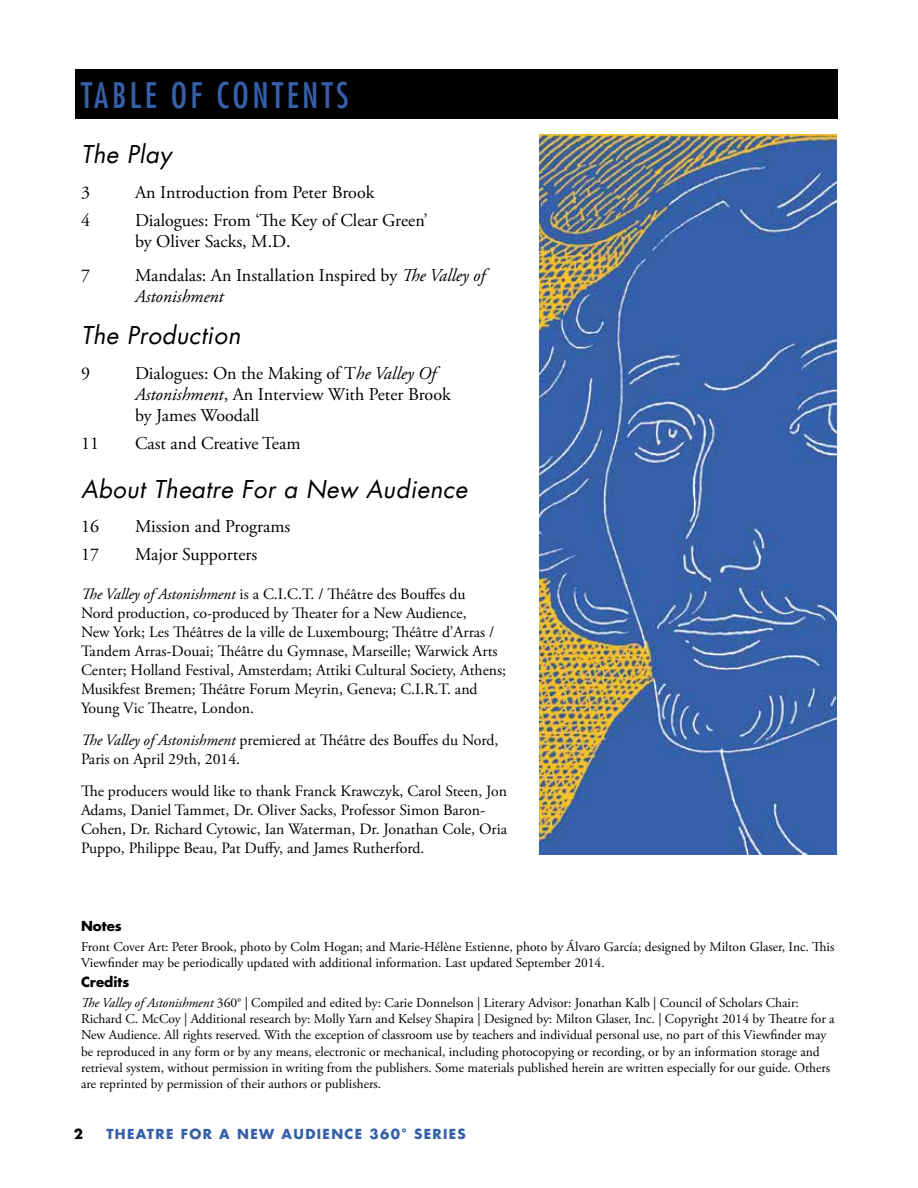
<style>
.page{position:relative;width:918px;height:1188px;background:#fff}
.page>*{position:absolute;margin:0;border:0;box-sizing:border-box;transform-origin:0 0}
.t1{font:condensed 34.5px "Futura LT";letter-spacing:.1em;color:#3560a9}
.t2{font:italic 24px "Futura LT";letter-spacing:.02em;color:#000}
.t3{font:18px/21px "Adobe Garamond Pro";color:#000}
.t4{font:15.75px/18.9px "Adobe Garamond Pro";color:#000}
.t5{font:13.5px/16.2px "Adobe Garamond Pro";color:#000}
.t6{font:700 13.5px "Futura LT";letter-spacing:.1em;color:#3560a9}
.t7{font:700 13.5px "Futura LT";color:#000}
.s1{font-style:italic}
</style>
<div class="page">
<div style="left:75px;top:69px;width:763px;height:49px;background:#000"></div>
<img style="left:539px;top:135px;width:298px;height:719px">
<h1 class="t1" style="left:81px;top:75px;width:269px">TABLE OF CONTENTS</h1>
<h2 class="t2" style="left:81px;top:139px;width:92px">The Play</h2>
<h3 class="t3" style="left:81px;top:182px;width:10px">3</h3>
<h3 class="t3" style="left:135px;top:182px;width:241px">An Introduction from Peter Brook</h3>
<h3 class="t3" style="left:81px;top:210px;width:10px">4</h3>
<h3 class="t3" style="left:135px;top:210px;width:294px">Dialogues: From ‘The Key of Clear Green’ by Oliver Sacks, M.D.</h3>
<h3 class="t3" style="left:81px;top:266px;width:10px">7</h3>
<h3 class="t3" style="left:135px;top:266px;width:352px">Mandalas: An Installation Inspired by <span class="s1">The Valley of<br>Astonishment</span></h3>
<h2 class="t2" style="left:81px;top:320px;width:161px">The Production</h2>
<h3 class="t3" style="left:81px;top:363px;width:10px">9</h3>
<h3 class="t3" style="left:135px;top:363px;width:317px">Dialogues: On the Making of T<span class="s1">he Valley Of<br>Astonishment</span>, An Interview With Peter Brook by James Woodall</h3>
<h3 class="t3" style="left:81px;top:433px;width:19px">11</h3>
<h3 class="t3" style="left:135px;top:433px;width:167px">Cast and Creative Team</h3>
<h2 class="t2" style="left:81px;top:474px;width:388px">About Theatre For a New Audience</h2>
<h3 class="t3" style="left:81px;top:517px;width:19px">16</h3>
<h3 class="t3" style="left:135px;top:517px;width:157px">Mission and Programs</h3>
<h3 class="t3" style="left:81px;top:544px;width:19px">17</h3>
<h3 class="t3" style="left:135px;top:544px;width:124px">Major Supporters</h3>
<p class="t4" style="left:81px;top:585px;width:427px"><span class="s1">The Valley of Astonishment</span> is a C.I.C.T. / Théâtre des Bouffes du<br>Nord production, co-produced by Theater for a New Audience,<br>New York; Les Théâtres de la ville de Luxembourg; Théâtre d’Arras / Tandem Arras-Douai; Théâtre du Gymnase, Marseille; Warwick Arts Center; Holland Festival, Amsterdam; Attiki Cultural Society, Athens; Musikfest Bremen; Théâtre Forum Meyrin, Geneva; C.I.R.T. and Young Vic Theatre, London.</p>
<p class="t4" style="left:81px;top:731px;width:419px"><span class="s1">The Valley of Astonishment</span> premiered at Théâtre des Bouffes du Nord,<br>Paris on April 29th, 2014.</p>
<p class="t4" style="left:81px;top:782px;width:428px">The producers would like to thank Franck Krawczyk, Carol Steen, Jon Adams, Daniel Tammet, Dr. Oliver Sacks, Professor Simon Baron-Cohen, Dr. Richard Cytowic, Ian Waterman, Dr. Jonathan Cole, Oria Puppo, Philippe Beau, Pat Duffy, and James Rutherford.</p>
<p class="t7" style="left:81px;top:917px;width:42px">Notes</p>
<p class="t5" style="left:81px;top:939px;width:755px">Front Cover Art: Peter Brook, photo by Colm Hogan; and Marie-Hélène Estienne, photo by Álvaro García; designed by Milton Glaser, Inc. This<br>Viewfinder may be periodically updated with additional information. Last updated September 2014.</p>
<p class="t7" style="left:81px;top:973px;width:50px">Credits</p>
<p class="t5" style="left:81px;top:995px;width:755px"><span class="s1">The Valley of Astonishment</span> 360° | Compiled and edited by: Carie Donnelson | Literary Advisor: Jonathan Kalb | Council of Scholars Chair:<br>Richard C. McCoy | Additional research by: Molly Yarn and Kelsey Shapira | Designed by: Milton Glaser, Inc. | Copyright 2014 by Theatre for a New Audience. All rights reserved. With the exception of classroom use by teachers and individual personal use, no part of this Viewfinder may be reproduced in any form or by any means, electronic or mechanical, including photocopying or recording, or by an information storage and retrieval system, without permission in writing from the publishers. Some materials published herein are written especially for our guide. Others are reprinted by permission of their authors or publishers.</p>
<p class="t7" style="left:74px;top:1125px;width:11px">2</p>
<p class="t6" style="left:106px;top:1125px;width:361px">THEATRE FOR A NEW AUDIENCE 360° SERIES</p>
</div>
